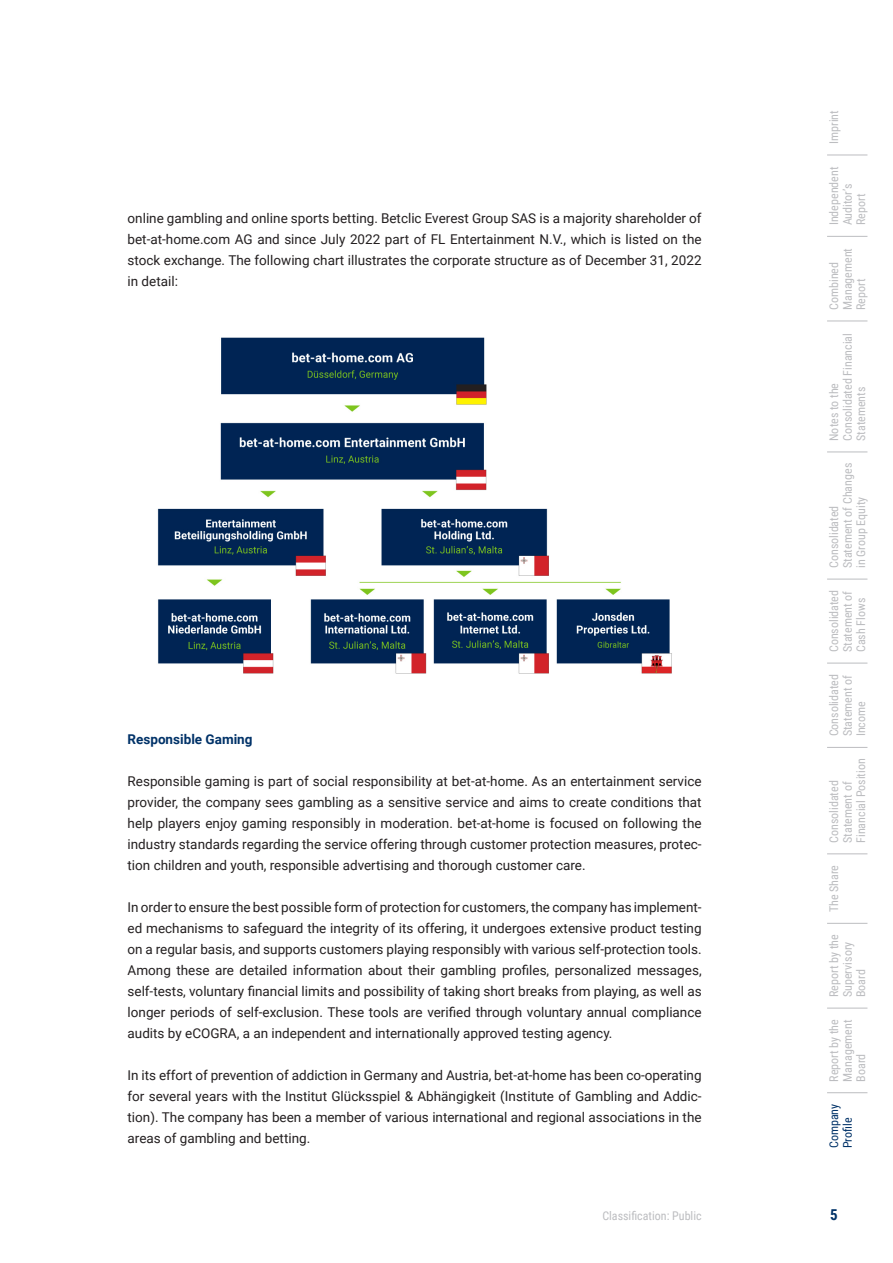
<style>
.page{position:relative;width:893px;height:1263px;background:#fff}
.page>*{position:absolute;margin:0;border:0;box-sizing:border-box;transform-origin:0 0}
.t1{font:700 15px "Roboto Condensed";color:#003268}
.t2{font:13.5px/21px "Roboto";color:#231f20;text-align:justify}
.t3{font:700 13.5px "Roboto";color:#003268}
.t4{font:12px/13.5px "Roboto Condensed";color:#bcbdc0}
.t5{font:12px/13.5px "Roboto Condensed";color:#003268}
</style>
<div class="page">
<hr style="left:827px;top:236px;width:40px;height:1px;background:#bcbdc0">
<hr style="left:827px;top:321px;width:40px;height:1px;background:#bcbdc0">
<hr style="left:827px;top:452px;width:40px;height:1px;background:#bcbdc0">
<hr style="left:827px;top:663px;width:40px;height:1px;background:#bcbdc0">
<hr style="left:827px;top:747px;width:40px;height:1px;background:#bcbdc0">
<hr style="left:827px;top:853px;width:40px;height:1px;background:#bcbdc0">
<hr style="left:827px;top:923px;width:40px;height:1px;background:#bcbdc0">
<hr style="left:827px;top:1008px;width:40px;height:1px;background:#bcbdc0">
<hr style="left:827px;top:1092px;width:40px;height:1px;background:#bcbdc0">
<hr style="left:827px;top:155px;width:40px;height:1px;background:#bcbdc0">
<hr style="left:827px;top:579px;width:40px;height:1px;background:#bcbdc0">
<img style="left:157px;top:337px;width:515px;height:337px">
<p class="t2" style="left:128px;top:207px;width:576px">online gambling and online sports betting. Betclic Everest Group SAS is a majority shareholder of bet-at-home.com AG and since July 2022 part of FL Entertainment N.V., which is listed on the stock exchange. The following chart illustrates the corporate structure as of December 31, 2022 in detail:</p>
<p class="t3" style="left:128px;top:729px;width:126px">Responsible Gaming</p>
<p class="t2" style="left:128px;top:770px;width:576px">Responsible gaming is part of social responsibility at bet-at-home. As an entertainment service provider, the company sees gambling as a sensitive service and aims to create conditions that help players enjoy gaming responsibly in moderation. bet-at-home is focused on following the industry standards regarding the service offering through customer protection measures, protec&shy;tion children and youth, responsible advertising and thorough customer care.</p>
<p class="t2" style="left:128px;top:896px;width:576px">In order to ensure the best possible form of protection for customers, the company has implement&shy;ed mechanisms to safeguard the integrity of its offering, it undergoes extensive product testing on a regular basis, and supports customers playing responsibly with various self-protection tools.<br>Among these are detailed information about their gambling profiles, personalized messages, self-tests, voluntary financial limits and possibility of taking short breaks from playing, as well as longer periods of self-exclusion. These tools are verified through voluntary annual compliance audits by eCOGRA, a an independent and internationally approved testing agency.</p>
<p class="t2" style="left:128px;top:1064px;width:576px">In its effort of prevention of addiction in Germany and Austria, bet-at-home has been co-operating for several years with the Institut Glücksspiel &amp; Abhängigkeit (Institute of Gambling and Addic&shy;tion). The company has been a member of various international and regional associations in the areas of gambling and betting.</p>
<p class="t4" style="left:827px;top:144px;width:35px;rotate:-90deg">Imprint</p>
<p class="t4" style="left:827px;top:225px;width:60px;rotate:-90deg">Independent<br>Auditor’s<br>Report</p>
<p class="t4" style="left:827px;top:310px;width:63px;rotate:-90deg">Combined<br>Management<br>Report</p>
<p class="t4" style="left:827px;top:441px;width:109px;rotate:-90deg">Notes to the<br>Consolidated Financial<br>Statements</p>
<p class="t4" style="left:827px;top:568px;width:107px;rotate:-90deg">Consolidated<br>Statement of Changes in Group Equity</p>
<p class="t4" style="left:827px;top:652px;width:63px;text-align:justify;rotate:-90deg">Consolidated Statement of Cash Flows</p>
<p class="t4" style="left:827px;top:736px;width:64px;text-align:justify;rotate:-90deg">Consolidated Statement of Income</p>
<p class="t4" style="left:827px;top:843px;width:86px;rotate:-90deg">Consolidated<br>Statement of<br>Financial Position</p>
<p class="t4" style="left:827px;top:912px;width:49px;rotate:-90deg">The Share</p>
<p class="t4" style="left:827px;top:997px;width:64px;rotate:-90deg">Report by the<br>Supervisory<br>Board</p>
<p class="t4" style="left:827px;top:1082px;width:64px;text-align:justify;rotate:-90deg">Report by the Management Board</p>
<p class="t5" style="left:827px;top:1148px;width:46px;rotate:-90deg">Company<br>Profile</p>
<p class="t4" style="left:602px;top:1209px;width:101px">Classification: Public</p>
<p class="t1" style="left:830px;top:1204px;width:9px">5</p>
</div>
